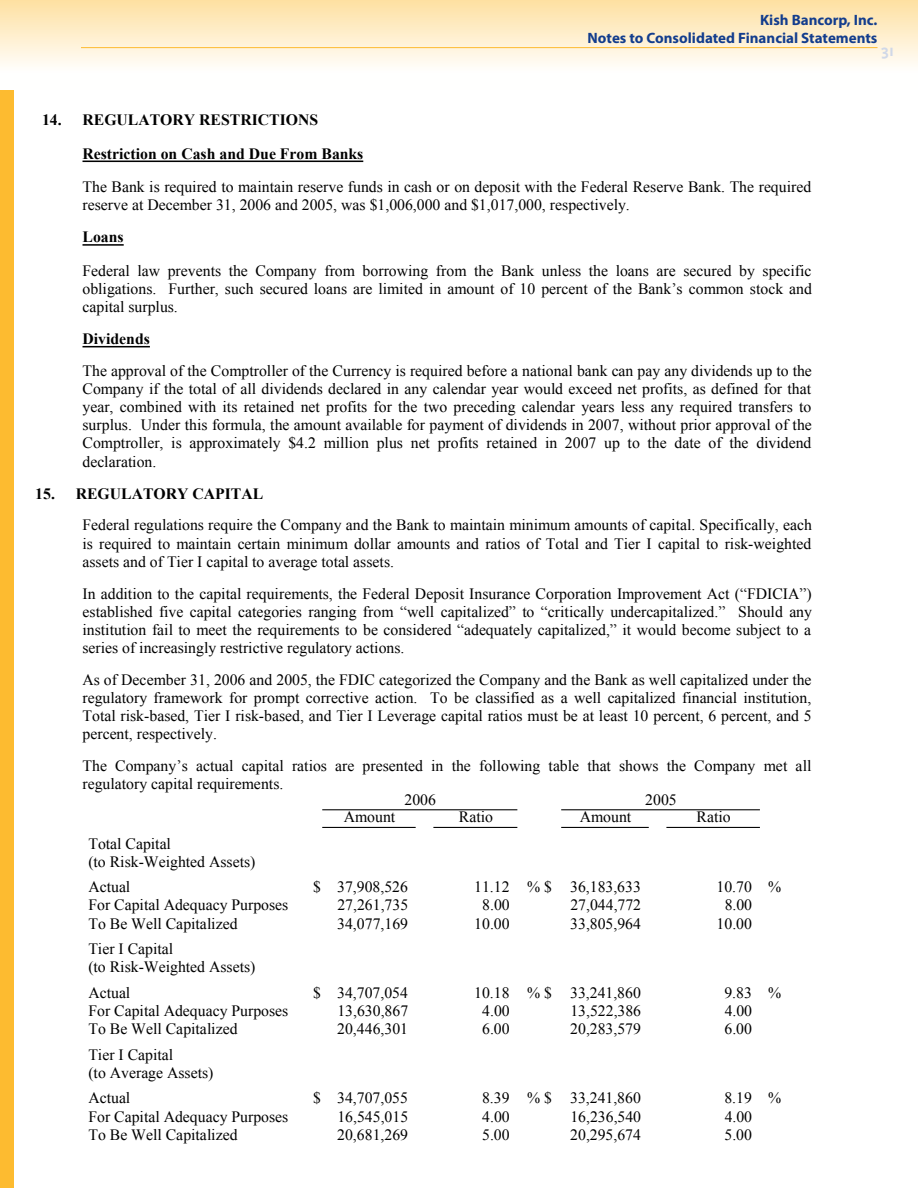
<style>
.page{position:relative;width:918px;height:1188px;background:#fff}
.page>*{position:absolute;margin:0;border:0;box-sizing:border-box;transform-origin:0 0}
.t1{font:700 18px "Triplex";color:#d0d8e8}
.t2{font:15.75px/18.1px "Times New Roman";color:#000}
.t3{font:700 15.75px/33.6px "Times New Roman";color:#000}
.t4{font:700 15px/18px "Myriad Pro";color:#133d8d;text-align:right}
</style>
<div class="page">
<div style="left:0;top:54px;width:14px;height:1134px;background:#fdbb30"></div>
<div style="left:0;top:0;width:918px;height:90px;background:linear-gradient(to bottom,#fee1a4,#fff)"></div>
<hr style="left:82px;top:161px;width:281px;height:1px;background:#000">
<hr style="left:82px;top:244px;width:42px;height:2px;background:#000">
<hr style="left:82px;top:346px;width:68px;height:1px;background:#000">
<hr style="left:322px;top:809px;width:195px;height:1px;background:#000">
<hr style="left:561px;top:809px;width:199px;height:1px;background:#000">
<hr style="left:322px;top:827px;width:94px;height:1px;background:#000">
<hr style="left:433px;top:827px;width:84px;height:1px;background:#000">
<hr style="left:561px;top:827px;width:88px;height:1px;background:#000">
<hr style="left:666px;top:827px;width:94px;height:1px;background:#000">
<hr style="left:81px;top:47px;width:797px;height:1px;background:#fdbb30">
<p class="t4" style="left:588px;top:10px;width:291px">Kish Bancorp, Inc.<br>Notes to Consolidated Financial Statements</p>
<p class="t3" style="left:82px;top:103px;width:282px;text-indent:-40px">14. REGULATORY RESTRICTIONS<br>Restriction on Cash and Due From Banks</p>
<p class="t2" style="left:82px;top:178px;width:730px">The Bank is required to maintain reserve funds in cash or on deposit with the Federal Reserve Bank. The required reserve at December 31, 2006 and 2005, was $1,006,000 and $1,017,000, respectively.</p>
<p class="t3" style="left:82px;top:220px;width:43px">Loans</p>
<p class="t2" style="left:82px;top:261px;width:731px;text-align:justify">Federal law prevents the Company from borrowing from the Bank unless the loans are secured by specific obligations. Further, such secured loans are limited in amount of 10 percent of the Bank’s common stock and capital surplus.</p>
<p class="t3" style="left:82px;top:322px;width:69px">Dividends</p>
<p class="t2" style="left:82px;top:361px;width:731px;text-align:justify">The approval of the Comptroller of the Currency is required before a national bank can pay any dividends up to the Company if the total of all dividends declared in any calendar year would exceed net profits, as defined for that year, combined with its retained net profits for the two preceding calendar years less any required transfers to surplus. Under this formula, the amount available for payment of dividends in 2007, without prior approval of the Comptroller, is approximately $4.2 million plus net profits retained in 2007 up to the date of the dividend declaration.</p>
<p class="t3" style="left:35px;top:476px;width:230px">15. REGULATORY CAPITAL</p>
<p class="t2" style="left:82px;top:516px;width:731px;text-align:justify">Federal regulations require the Company and the Bank to maintain minimum amounts of capital. Specifically, each is required to maintain certain minimum dollar amounts and ratios of Total and Tier I capital to risk-weighted assets and of Tier I capital to average total assets.</p>
<p class="t2" style="left:82px;top:584px;width:731px;text-align:justify">In addition to the capital requirements, the Federal Deposit Insurance Corporation Improvement Act (“FDICIA”) established five capital categories ranging from “well capitalized” to “critically undercapitalized.” Should any institution fail to meet the requirements to be considered “adequately capitalized,” it would become subject to a series of increasingly restrictive regulatory actions.</p>
<p class="t2" style="left:82px;top:670px;width:731px;text-align:justify">As of December 31, 2006 and 2005, the FDIC categorized the Company and the Bank as well capitalized under the regulatory framework for prompt corrective action. To be classified as a well capitalized financial institution, Total risk-based, Tier I risk-based, and Tier I Leverage capital ratios must be at least 10 percent, 6 percent, and 5 percent, respectively.</p>
<p class="t2" style="left:82px;top:756px;width:730px">The Company’s actual capital ratios are presented in the following table that shows the Company met all regulatory capital requirements.</p>
<p class="t2" style="left:405px;top:790px;width:33px">2006</p>
<p class="t2" style="left:645px;top:790px;width:33px">2005</p>
<p class="t2" style="left:344px;top:808px;width:53px">Amount</p>
<p class="t2" style="left:459px;top:808px;width:36px">Ratio</p>
<p class="t2" style="left:580px;top:808px;width:53px">Amount</p>
<p class="t2" style="left:697px;top:808px;width:36px">Ratio</p>
<p class="t2" style="left:88px;top:834px;width:169px">Total Capital<br>(to Risk-Weighted Assets)</p>
<p class="t2" style="left:88px;top:878px;width:43px">Actual</p>
<p class="t2" style="left:313px;top:878px;width:96px">$ 37,908,526</p>
<p class="t2" style="left:474px;top:878px;width:168px">11.12 % $ 36,183,633</p>
<p class="t2" style="left:717px;top:878px;width:66px">10.70 %</p>
<p class="t2" style="left:88px;top:896px;width:202px">For Capital Adequacy Purposes</p>
<p class="t2" style="left:337px;top:896px;width:72px">27,261,735</p>
<p class="t2" style="left:482px;top:896px;width:29px">8.00</p>
<p class="t2" style="left:570px;top:896px;width:72px">27,044,772</p>
<p class="t2" style="left:725px;top:896px;width:29px">8.00</p>
<p class="t2" style="left:88px;top:914px;width:151px">To Be Well Capitalized</p>
<p class="t2" style="left:337px;top:914px;width:72px">34,077,169</p>
<p class="t2" style="left:474px;top:914px;width:37px">10.00</p>
<p class="t2" style="left:570px;top:914px;width:72px">33,805,964</p>
<p class="t2" style="left:717px;top:914px;width:37px">10.00</p>
<p class="t2" style="left:88px;top:940px;width:169px">Tier I Capital<br>(to Risk-Weighted Assets)</p>
<p class="t2" style="left:88px;top:983px;width:43px">Actual</p>
<p class="t2" style="left:313px;top:983px;width:96px">$ 34,707,054</p>
<p class="t2" style="left:474px;top:983px;width:168px">10.18 % $ 33,241,860</p>
<p class="t2" style="left:724px;top:983px;width:58px">9.83 %</p>
<p class="t2" style="left:88px;top:1001px;width:202px">For Capital Adequacy Purposes</p>
<p class="t2" style="left:337px;top:1001px;width:72px">13,630,867</p>
<p class="t2" style="left:482px;top:1001px;width:29px">4.00</p>
<p class="t2" style="left:570px;top:1001px;width:72px">13,522,386</p>
<p class="t2" style="left:725px;top:1001px;width:29px">4.00</p>
<p class="t2" style="left:88px;top:1020px;width:151px">To Be Well Capitalized</p>
<p class="t2" style="left:337px;top:1020px;width:72px">20,446,301</p>
<p class="t2" style="left:482px;top:1020px;width:29px">6.00</p>
<p class="t2" style="left:570px;top:1020px;width:72px">20,283,579</p>
<p class="t2" style="left:725px;top:1020px;width:29px">6.00</p>
<p class="t2" style="left:88px;top:1045px;width:127px">Tier I Capital<br>(to Average Assets)</p>
<p class="t2" style="left:88px;top:1089px;width:43px">Actual</p>
<p class="t2" style="left:313px;top:1089px;width:96px">$ 34,707,055</p>
<p class="t2" style="left:482px;top:1089px;width:160px">8.39 % $ 33,241,860</p>
<p class="t2" style="left:724px;top:1089px;width:58px">8.19 %</p>
<p class="t2" style="left:88px;top:1107px;width:202px">For Capital Adequacy Purposes</p>
<p class="t2" style="left:337px;top:1107px;width:72px">16,545,015</p>
<p class="t2" style="left:482px;top:1107px;width:29px">4.00</p>
<p class="t2" style="left:570px;top:1107px;width:72px">16,236,540</p>
<p class="t2" style="left:725px;top:1107px;width:29px">4.00</p>
<p class="t2" style="left:88px;top:1125px;width:151px">To Be Well Capitalized</p>
<p class="t2" style="left:337px;top:1125px;width:72px">20,681,269</p>
<p class="t2" style="left:482px;top:1125px;width:29px">5.00</p>
<p class="t2" style="left:570px;top:1125px;width:72px">20,295,674</p>
<p class="t2" style="left:725px;top:1125px;width:29px">5.00</p>
<p class="t1" style="left:881px;top:40px;width:7px">31</p>
</div>
